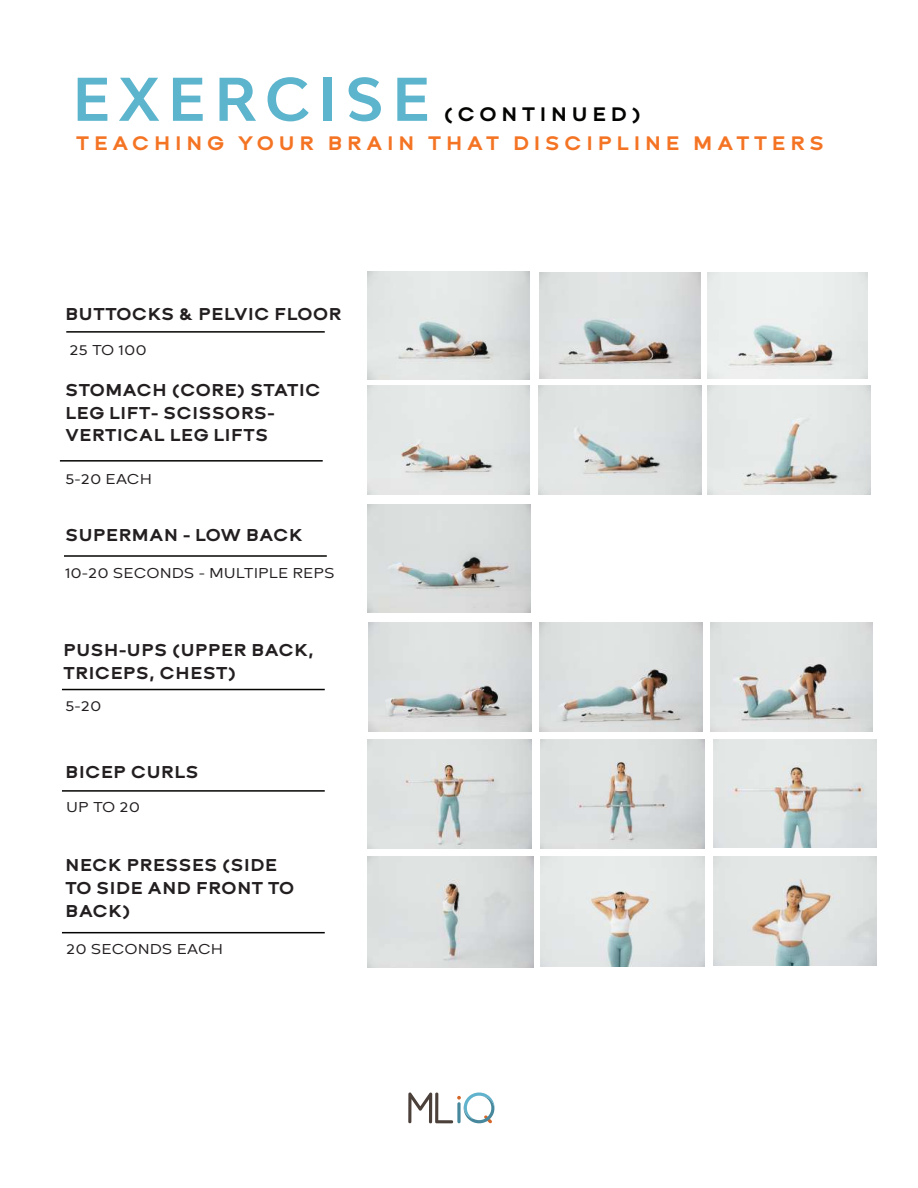
<style>
.page{position:relative;width:918px;height:1188px;background:#fff}
.page>*{position:absolute;margin:0;border:0;box-sizing:border-box;transform-origin:0 0}
.t1{font:700 58.2px "Bw Modelica";letter-spacing:.15em;color:#5db4cd}
.t2{font:800 20.55px "Brooklyn";letter-spacing:.2em;color:#f47424}
.t3{font:800 20.55px "Brooklyn";letter-spacing:.2em;color:#040503}
.t4{font:800 18px/22.6px "Brooklyn";color:#231f20}
.t5{font:15px "Brooklyn";color:#231f20}
</style>
<div class="page">
<img style="left:367px;top:271px;width:163px;height:109px">
<img style="left:540px;top:272px;width:160px;height:107px">
<img style="left:707px;top:272px;width:161px;height:107px">
<img style="left:367px;top:386px;width:163px;height:108px">
<img style="left:539px;top:386px;width:162px;height:108px">
<img style="left:707px;top:386px;width:163px;height:108px">
<img style="left:368px;top:504px;width:162px;height:109px">
<img style="left:369px;top:623px;width:162px;height:108px">
<img style="left:539px;top:623px;width:163px;height:108px">
<img style="left:710px;top:623px;width:163px;height:108px">
<img style="left:367px;top:739px;width:165px;height:110px">
<img style="left:540px;top:739px;width:165px;height:110px">
<img style="left:714px;top:739px;width:162px;height:108px">
<img style="left:368px;top:857px;width:165px;height:110px">
<img style="left:540px;top:857px;width:165px;height:109px">
<img style="left:713px;top:857px;width:164px;height:109px">
<hr style="left:66px;top:331px;width:259px;height:2px;background:#040503">
<hr style="left:60px;top:460px;width:263px;height:2px;background:#040503">
<hr style="left:64px;top:555px;width:263px;height:2px;background:#040503">
<hr style="left:62px;top:689px;width:263px;height:1px;background:#040503">
<hr style="left:62px;top:790px;width:263px;height:2px;background:#040503">
<hr style="left:62px;top:932px;width:263px;height:1px;background:#040503">
<svg style="left:408px;top:1092px;width:87px;height:32px"></svg>
<h1 class="t1" style="left:73px;top:61px;width:359px">EXERCISE</h1>
<p class="t3" style="left:444px;top:104px;width:199px">(CONTINUED)</p>
<p class="t2" style="left:76px;top:133px;width:750px">TEACHING YOUR BRAIN THAT DISCIPLINE MATTERS</p>
<p class="t4" style="left:65px;top:304px;width:278px">BUTTOCKS &amp; PELVIC FLOOR</p>
<p class="t5" style="left:69px;top:342px;width:79px">25 TO 100</p>
<p class="t4" style="left:65px;top:380px;width:257px">STOMACH (CORE) STATIC<br>LEG LIFT- SCISSORS-<br>VERTICAL LEG LIFTS</p>
<p class="t5" style="left:65px;top:472px;width:88px">5-20 EACH</p>
<p class="t4" style="left:65px;top:525px;width:239px">SUPERMAN - LOW BACK</p>
<p class="t5" style="left:65px;top:566px;width:271px">10-20 SECONDS - MULTIPLE REPS</p>
<p class="t4" style="left:63px;top:639px;width:253px">PUSH-UPS (UPPER BACK,<br>TRICEPS, CHEST)</p>
<p class="t5" style="left:65px;top:699px;width:38px">5-20</p>
<p class="t4" style="left:65px;top:761px;width:135px">BICEP CURLS</p>
<p class="t5" style="left:66px;top:800px;width:75px">UP TO 20</p>
<p class="t4" style="left:65px;top:855px;width:231px">NECK PRESSES (SIDE<br>TO SIDE AND FRONT TO<br>BACK)</p>
<p class="t5" style="left:66px;top:942px;width:158px">20 SECONDS EACH</p>
</div>
